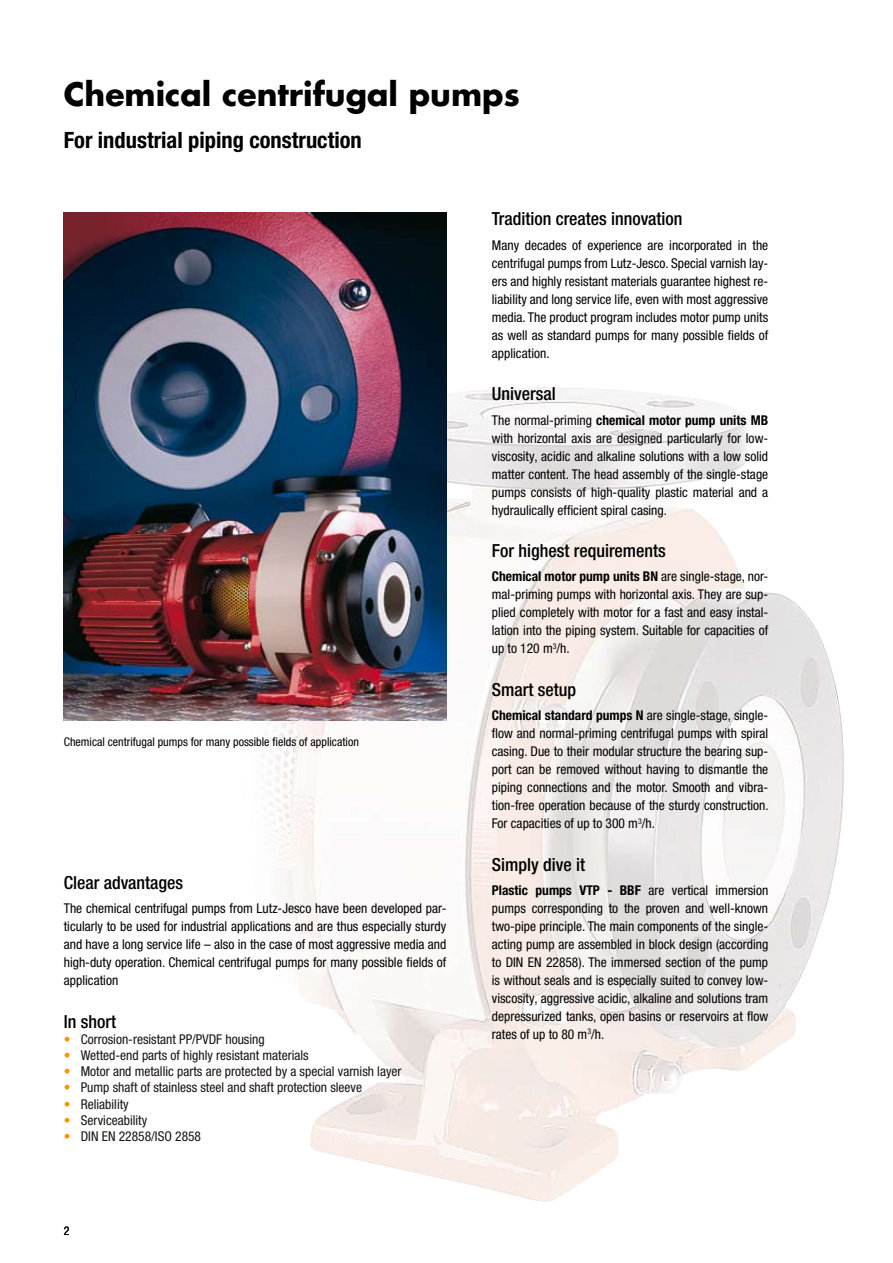
<style>
.page{position:relative;width:893px;height:1263px;background:#fff}
.page>*{position:absolute;margin:0;border:0;box-sizing:border-box;transform-origin:0 0}
.t1{font:700 31.5px "Futura Std";color:#000}
.t2{font:700 condensed 22.5px "Helvetica Neue LT Pro";color:#000}
.t3{font:500 condensed 18px "Helvetica Neue LT Pro";color:#000}
.t4{font:condensed 13.5px/18px "Helvetica Neue LT Pro";color:#000;text-align:justify}
.t5{font:condensed 13.5px/16.2px "Helvetica Neue LT Pro";color:#181512}
.t6{font:condensed 13.5px/16.2px "Helvetica Neue LT Pro";color:#f29400;text-align:justify}
.t7{font:condensed 12px "Helvetica Neue LT Pro";color:#000}
.s1{font-weight:700}
</style>
<div class="page">
<img style="left:264px;top:364px;width:580px;height:838px">
<img style="left:64px;top:213px;width:382px;height:508px">
<h1 class="t1" style="left:64px;top:74px;width:458px">Chemical centrifugal pumps</h1>
<h2 class="t2" style="left:64px;top:127px;width:300px">For industrial piping construction</h2>
<p class="t7" style="left:64px;top:735px;width:297px">Chemical centrifugal pumps for many possible fields of application</p>
<h3 class="t3" style="left:64px;top:872px;width:121px">Clear advantages</h3>
<p class="t4" style="left:64px;top:899px;width:384px">The chemical centrifugal pumps from Lutz-Jesco have been developed par&shy;ticularly to be used for industrial applications and are thus especially sturdy and have a long service life – also in the case of most aggressive media and high-duty operation. Chemical centrifugal pumps for many possible fields of application</p>
<h3 class="t3" style="left:64px;top:1010px;width:54px">In short</h3>
<p class="t5" style="left:81px;top:1031px;width:322px">Corrosion-resistant PP/PVDF housing<br>Wetted-end parts of highly resistant materials<br>Motor and metallic parts are protected by a special varnish layer Pump shaft of stainless steel and shaft protection sleeve Reliability<br>Serviceability<br>DIN EN 22858/ISO 2858</p>
<p class="t6" style="left:64px;top:1031px;width:8px">• • • • • • •</p>
<h3 class="t3" style="left:492px;top:208px;width:192px">Tradition creates innovation</h3>
<p class="t4" style="left:492px;top:236px;width:278px">Many decades of experience are incorporated in the centrifugal pumps from Lutz-Jesco. Special varnish lay&shy;ers and highly resistant materials guarantee highest re&shy;liability and long service life, even with most aggressive media. The product program includes motor pump units as well as standard pumps for many possible fields of application.</p>
<h3 class="t3" style="left:492px;top:383px;width:65px">Universal</h3>
<p class="t4" style="left:492px;top:411px;width:278px">The normal-priming <span class="s1">chemical motor pump units MB </span>with horizontal axis are designed particularly for low&shy;viscosity, acidic and alkaline solutions with a low solid matter content. The head assembly of the single-stage pumps consists of high-quality plastic material and a hydraulically efficient spiral casing.</p>
<h3 class="t3" style="left:492px;top:540px;width:176px">For highest requirements</h3>
<p class="t4" style="left:492px;top:567px;width:278px"><span class="s1">Chemical motor pump units BN</span> are single-stage, nor&shy;mal-priming pumps with horizontal axis. They are sup&shy;plied completely with motor for a fast and easy instal&shy;lation into the piping system. Suitable for capacities of up to 120 m<sup>3</sup>/h.</p>
<h3 class="t3" style="left:492px;top:679px;width:86px">Smart setup</h3>
<p class="t4" style="left:492px;top:706px;width:278px"><span class="s1">Chemical standard pumps N</span> are single-stage, single&shy;flow and normal-priming centrifugal pumps with spiral casing. Due to their modular structure the bearing sup&shy;port can be removed without having to dismantle the piping connections and the motor. Smooth and vibra&shy;tion-free operation because of the sturdy construction.<br>For capacities of up to 300 m<sup>3</sup>/h.</p>
<h3 class="t3" style="left:492px;top:853px;width:95px">Simply dive it</h3>
<p class="t4" style="left:492px;top:881px;width:278px"><span class="s1">Plastic pumps VTP - BBF</span> are vertical immersion pumps corresponding to the proven and well-known two-pipe principle. The main components of the single&shy;acting pump are assembled in block design (according to DIN EN 22858). The immersed section of the pump is without seals and is especially suited to convey low&shy;viscosity, aggressive acidic, alkaline and solutions tram depressurized tanks, open basins or reservoirs at flow rates of up to 80 m<sup>3</sup>/h.</p>
</div>
